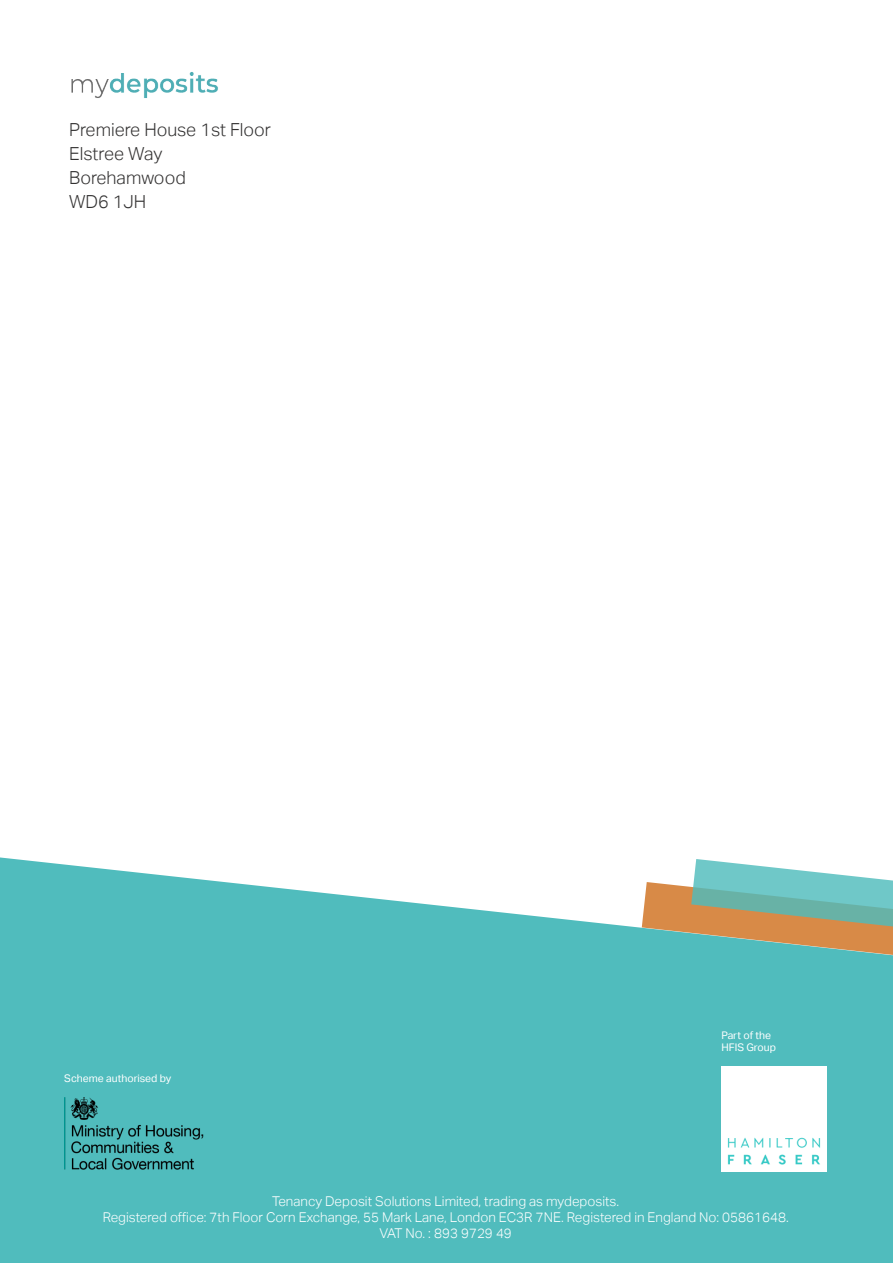
<style>
.page{position:relative;width:893px;height:1263px;background:#fff}
.page>*{position:absolute;margin:0;border:0;box-sizing:border-box;transform-origin:0 0}
.t1{font:300 18px/24px "Aktiv Grotesk";color:#333232}
.t2{font:300 13.5px/16.2px "Aktiv Grotesk";color:#fff;text-align:center}
.t3{font:10.5px/12.6px "Aktiv Grotesk";color:#fff}
</style>
<div class="page">
<svg style="left:0;top:857px;width:893px;height:406px;background:#5cc0c1"></svg>
<img style="left:71px;top:72px;width:147px;height:26px">
<svg style="left:642px;top:859px;width:251px;height:96px;background:#a1b79f"></svg>
<img style="left:65px;top:1097px;width:143px;height:75px">
<img style="left:721px;top:1067px;width:106px;height:105px">
<h1 class="t1" style="left:69px;top:118px;width:203px">Premiere House 1st Floor<br>Elstree Way<br>Borehamwood<br>WD6 1JH</h1>
<p class="t3" style="left:64px;top:1072px;width:109px">Scheme authorised by</p>
<p class="t3" style="left:721px;top:1029px;width:56px">Part of the<br>HFIS Group</p>
<p class="t2" style="left:103px;top:1193px;width:688px">Tenancy Deposit Solutions Limited, trading as mydeposits.<br>Registered office: 7th Floor Corn Exchange, 55 Mark Lane, London EC3R 7NE. Registered in England No: 05861648.<br>VAT No. : 893 9729 49</p>
</div>
